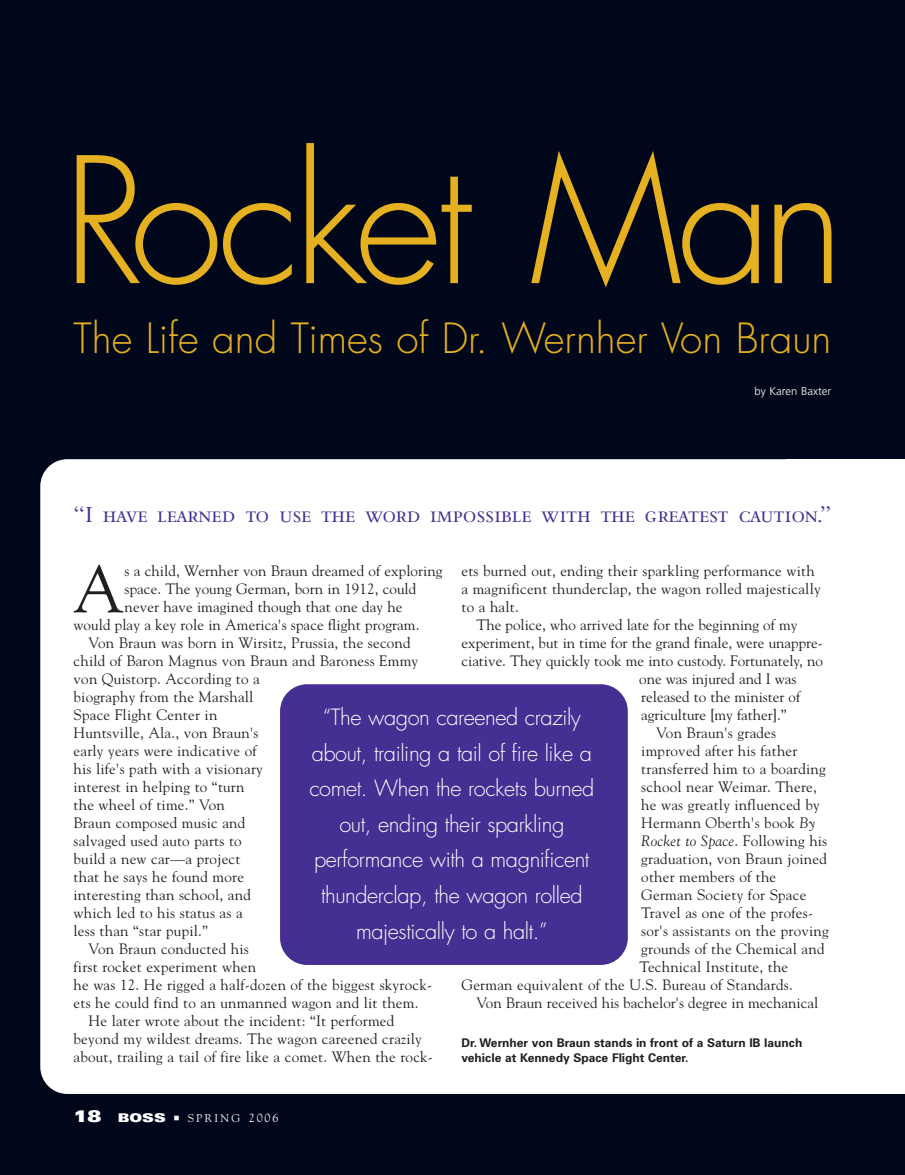
<style>
.page{position:relative;width:905px;height:1175px;background:#fff}
.page>*{position:absolute;margin:0;border:0;box-sizing:border-box;transform-origin:0 0}
.t1{font:300 169.65px "Futura";letter-spacing:-.03em;color:#e6b120}
.t2{font:66.15px "Goudy";color:#231f20}
.t3{font:300 40.5px "Futura";color:#e6b120}
.t4{font:24px "Bembo SC";letter-spacing:-.02em;color:#452f92}
.t5{font:300 21.75px/35.5px "Futura";letter-spacing:-.02em;color:#fff;text-align:center}
.t6{font:15px "Goudy";letter-spacing:.015em;color:#231f20}
.t7{font:italic 15px "Goudy";letter-spacing:.015em;color:#231f20}
.t8{font:700 12px/14.4px "Univers";color:#231f20}
.t9{font:900 expanded 12px "Univers";color:#fff}
.t10{font:300 11.25px "Frutiger";letter-spacing:.005em;color:#fff}
.t11{font:11.25px "Goudy";letter-spacing:.2em;color:#fff}
.s1{font-style:italic}
.s2{font-style:normal}
.s3{font-size:16.5px}
.s4{font-size:12px}
</style>
<div class="page">
<div style="left:0;top:0;width:904px;height:1174px;background:#01071a"></div>
<div style="left:40px;top:459px;width:864px;height:635px;background:#fff;border-radius:27px"></div>
<div style="left:786px;top:459px;width:118px;height:635px;background:#fff"></div>
<div style="left:280px;top:684px;width:347px;height:281px;background:#452f92;border-radius:27px"></div>
<h1 class="t1" style="left:63px;top:143px;width:783px">Rocket Man</h1>
<h3 class="t3" style="left:74px;top:319px;width:759px">The Life and Times of Dr. Wernher Von Braun</h3>
<p class="t10" style="left:754px;top:387px;width:78px">by Karen Baxter</p>
<h3 class="t4" style="left:74px;top:506px;width:759px">“I have learned to use the word impossible with the greatest caution.”</h3>
<h2 class="t2" style="left:73px;top:550px;width:53px">A</h2>
<p class="t6" style="left:125px;top:562px;width:319px">s a child, Wernher von Braun dreamed of exploring</p>
<p class="t6" style="left:461px;top:562px;width:355px">ets burned out, ending their sparkling performance with</p>
<p class="t6" style="left:461px;top:580px;width:361px">a magnificent thunderclap, the wagon rolled majestically</p>
<p class="t6" style="left:461px;top:598px;width:59px">to a halt.</p>
<p class="t6" style="left:476px;top:616px;width:322px">The police, who arrived late for the beginning of my</p>
<p class="t6" style="left:461px;top:634px;width:363px">experiment, but in time for the grand finale, were unappre-</p>
<p class="t6" style="left:461px;top:652px;width:363px">ciative. They quickly took me into custody. Fortunately, no</p>
<p class="t6" style="left:639px;top:670px;width:159px">one was injured and I was</p>
<p class="t6" style="left:641px;top:688px;width:160px">released to the minister of</p>
<p class="t6" style="left:641px;top:706px;width:147px">agriculture [my father].”</p>
<p class="t6" style="left:656px;top:724px;width:121px">Von Braun's grades</p>
<p class="t6" style="left:641px;top:742px;width:158px">improved after his father</p>
<p class="t6" style="left:641px;top:760px;width:186px">transferred him to a boarding</p>
<p class="t6" style="left:641px;top:778px;width:177px">school near Weimar. There,</p>
<p class="t6" style="left:641px;top:796px;width:180px">he was greatly influenced by</p>
<p class="t6" style="left:641px;top:814px;width:176px">Hermann Oberth's book <span class="s1">By</span></p>
<p class="t7" style="left:641px;top:832px;width:187px">Rocket to Space<span class="s2">. Following his</span></p>
<p class="t6" style="left:641px;top:850px;width:187px">graduation, von Braun joined</p>
<p class="t6" style="left:641px;top:868px;width:136px">other members of the</p>
<p class="t6" style="left:641px;top:886px;width:167px">German Society for Space</p>
<p class="t6" style="left:641px;top:904px;width:173px">Travel as one of the profes-</p>
<p class="t6" style="left:641px;top:922px;width:189px">sor's assistants on the proving</p>
<p class="t6" style="left:641px;top:940px;width:185px">grounds of the Chemical and</p>
<p class="t6" style="left:639px;top:958px;width:150px">Technical Institute, the</p>
<p class="t6" style="left:461px;top:976px;width:333px">German equivalent of the U.S. Bureau of Standards.</p>
<p class="t6" style="left:476px;top:994px;width:343px">Von Braun received his bachelor's degree in mechanical</p>
<p class="t6" style="left:125px;top:580px;width:293px">space. The young German, born in 1912, could</p>
<p class="t6" style="left:125px;top:598px;width:279px">never have imagined though that one day he</p>
<p class="t6" style="left:74px;top:616px;width:347px">would play a key role in America's space flight program.</p>
<p class="t6" style="left:89px;top:634px;width:323px">Von Braun was born in Wirsitz, Prussia, the second</p>
<p class="t6" style="left:74px;top:652px;width:346px">child of Baron Magnus von Braun and Baroness Emmy</p>
<p class="t6" style="left:74px;top:670px;width:188px">von Quistorp. According to a</p>
<p class="t6" style="left:74px;top:688px;width:181px">biography from the Marshall</p>
<p class="t6" style="left:74px;top:706px;width:145px">Space Flight Center in</p>
<p class="t6" style="left:74px;top:724px;width:186px">Huntsville, Ala., von Braun's</p>
<p class="t6" style="left:74px;top:742px;width:184px">early years were indicative of</p>
<p class="t6" style="left:74px;top:760px;width:191px">his life's path with a visionary</p>
<p class="t6" style="left:74px;top:778px;width:172px">interest in helping to “turn</p>
<p class="t6" style="left:74px;top:796px;width:153px">the wheel of time.” Von</p>
<p class="t6" style="left:74px;top:814px;width:173px">Braun composed music and</p>
<p class="t6" style="left:74px;top:832px;width:170px">salvaged used auto parts to</p>
<p class="t6" style="left:74px;top:850px;width:168px">build a new car—a project</p>
<p class="t6" style="left:74px;top:868px;width:172px">that he says he found more</p>
<p class="t6" style="left:74px;top:886px;width:179px">interesting than school, and</p>
<p class="t6" style="left:74px;top:904px;width:171px">which led to his status as a</p>
<p class="t6" style="left:74px;top:922px;width:136px">less than “star pupil.”</p>
<p class="t6" style="left:89px;top:940px;width:162px">Von Braun conducted his</p>
<p class="t6" style="left:74px;top:958px;width:184px">first rocket experiment when</p>
<p class="t6" style="left:74px;top:976px;width:360px">he was 12. He rigged a half-dozen of the biggest skyrock-</p>
<p class="t6" style="left:74px;top:994px;width:346px">ets he could find to an unmanned wagon and lit them.</p>
<p class="t6" style="left:89px;top:1012px;width:307px">He later wrote about the incident: “It performed</p>
<p class="t6" style="left:74px;top:1030px;width:350px">beyond my wildest dreams. The wagon careened crazily</p>
<p class="t6" style="left:74px;top:1048px;width:361px">about, trailing a tail of fire like a comet. When the rock-</p>
<h3 class="t5" style="left:309px;top:701px;width:286px">“The wagon careened crazily about, trailing a tail of fire like a comet. When the rockets burned out, ending their sparkling performance with a magnificent thunderclap, the wagon rolled majestically to a halt.”</h3>
<p class="t8" style="left:461px;top:1037px;width:342px">Dr. Wernher von Braun stands in front of a Saturn IB launch vehicle at Kennedy Space Flight Center.</p>
<p class="t9" style="left:74px;top:1113px;width:94px"><span class="s3">18</span> BOSS</p>
<p class="t11" style="left:188px;top:1111px;width:92px">SPRING <span class="s4">2006</span></p>
</div>
